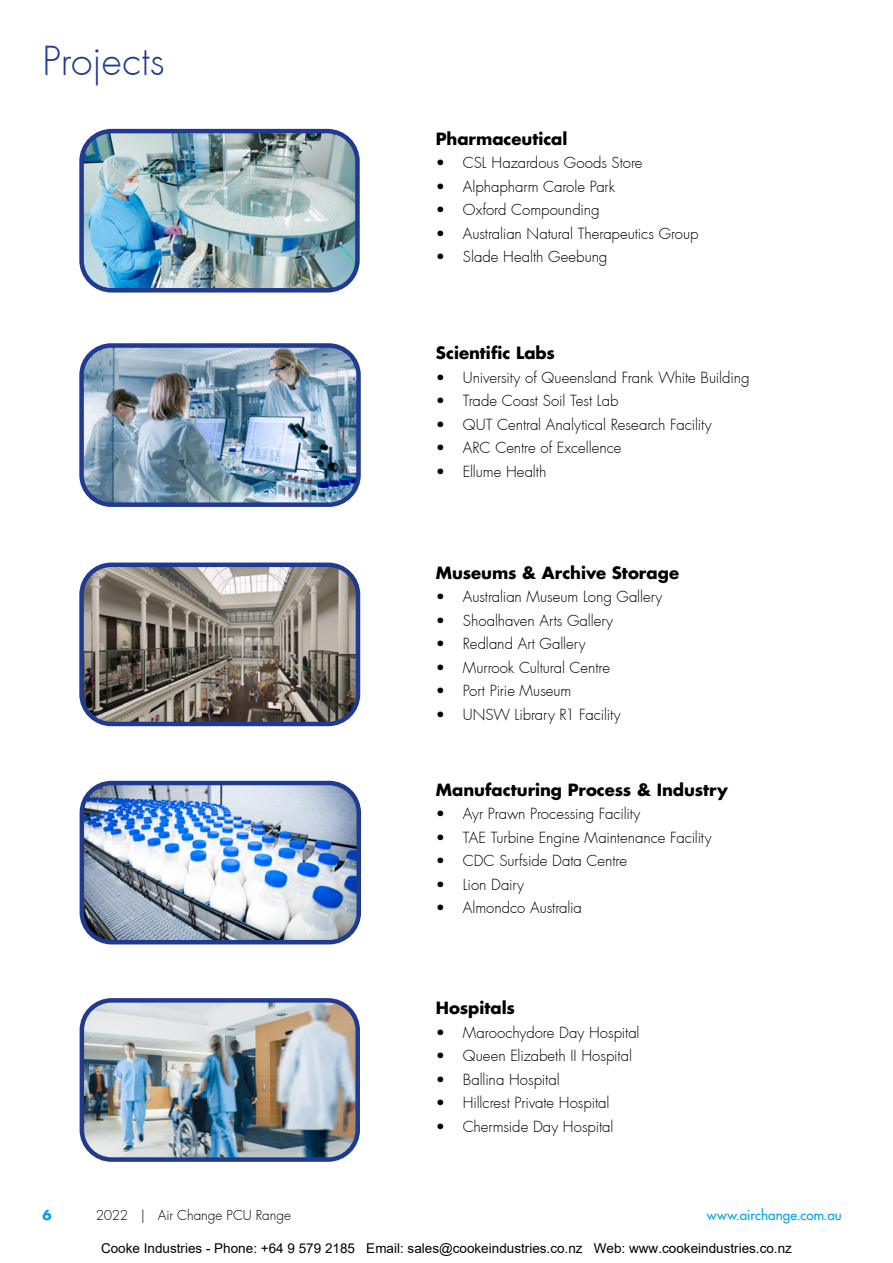
<style>
.page{position:relative;width:893px;height:1263px;background:#fff}
.page>*{position:absolute;margin:0;border:0;box-sizing:border-box;transform-origin:0 0}
.t1{font:300 39px "Futura";letter-spacing:.005em;color:#1f3a8f}
.t2{font:700 16.5px "Futura";color:#000}
.t3{font:300 15px "Futura";letter-spacing:-.005em;color:#000}
.t4{font:13.5px "Arial";color:#000}
.t5{font:300 13.5px "Futura";letter-spacing:-.005em;color:#000}
.t6{font:500 13.5px "Futura";letter-spacing:.005em;color:#00a1e4}
.t7{font:700 13.5px "Futura";color:#00a1e4}
</style>
<div class="page">
<img style="left:84px;top:348px;width:272px;height:154px">
<div style="left:79px;top:343px;width:282px;height:164px;border:4px solid #1f3a8f;border-radius:30px"></div>
<img style="left:85px;top:1003px;width:270px;height:154px">
<div style="left:80px;top:998px;width:280px;height:164px;border:4px solid #1f3a8f;border-radius:30px"></div>
<img style="left:84px;top:567px;width:271px;height:154px">
<div style="left:79px;top:562px;width:281px;height:164px;border:4px solid #1f3a8f;border-radius:30px"></div>
<img style="left:82px;top:786px;width:274px;height:156px">
<div style="left:80px;top:781px;width:281px;height:163px;border:4px solid #1f3a8f;border-radius:30px"></div>
<img style="left:84px;top:134px;width:271px;height:153px">
<div style="left:79px;top:129px;width:281px;height:163px;border:4px solid #1f3a8f;border-radius:30px"></div>
<h1 class="t1" style="left:43px;top:37px;width:124px">Projects</h1>
<p class="t2" style="left:436px;top:128px;width:133px">Pharmaceutical</p>
<p class="t3" style="left:436px;top:154px;width:208px">• CSL Hazardous Goods Store</p>
<p class="t3" style="left:436px;top:177px;width:181px">• Alphapharm Carole Park</p>
<p class="t3" style="left:436px;top:201px;width:165px">• Oxford Compounding</p>
<p class="t3" style="left:436px;top:224px;width:264px">• Australian Natural Therapeutics Group</p>
<p class="t3" style="left:436px;top:248px;width:173px">• Slade Health Geebung</p>
<p class="t2" style="left:436px;top:342px;width:121px">Scientific Labs</p>
<p class="t3" style="left:436px;top:368px;width:315px">• University of Queensland Frank White Building</p>
<p class="t3" style="left:436px;top:392px;width:184px">• Trade Coast Soil Test Lab</p>
<p class="t3" style="left:436px;top:415px;width:277px">• QUT Central Analytical Research Facility</p>
<p class="t3" style="left:436px;top:439px;width:187px">• ARC Centre of Excellence</p>
<p class="t3" style="left:436px;top:462px;width:112px">• Ellume Health</p>
<p class="t2" style="left:436px;top:561px;width:245px">Museums &amp; Archive Storage</p>
<p class="t3" style="left:436px;top:587px;width:228px">• Australian Museum Long Gallery</p>
<p class="t3" style="left:436px;top:611px;width:179px">• Shoalhaven Arts Gallery</p>
<p class="t3" style="left:436px;top:634px;width:151px">• Redland Art Gallery</p>
<p class="t3" style="left:436px;top:658px;width:176px">• Murrook Cultural Centre</p>
<p class="t3" style="left:436px;top:681px;width:137px">• Port Pirie Museum</p>
<p class="t3" style="left:436px;top:705px;width:186px">• UNSW Library R1 Facility</p>
<p class="t2" style="left:436px;top:778px;width:294px">Manufacturing Process &amp; Industry</p>
<p class="t3" style="left:436px;top:805px;width:206px">• Ayr Prawn Processing Facility</p>
<p class="t3" style="left:436px;top:828px;width:277px">• TAE Turbine Engine Maintenance Facility</p>
<p class="t3" style="left:436px;top:852px;width:193px">• CDC Surfside Data Centre</p>
<p class="t3" style="left:436px;top:875px;width:90px">• Lion Dairy</p>
<p class="t3" style="left:436px;top:899px;width:148px">• Almondco Australia</p>
<p class="t2" style="left:436px;top:997px;width:81px">Hospitals</p>
<p class="t3" style="left:436px;top:1023px;width:205px">• Maroochydore Day Hospital</p>
<p class="t3" style="left:436px;top:1046px;width:198px">• Queen Elizabeth II Hospital</p>
<p class="t3" style="left:436px;top:1070px;width:125px">• Ballina Hospital</p>
<p class="t3" style="left:436px;top:1093px;width:175px">• Hillcrest Private Hospital</p>
<p class="t3" style="left:436px;top:1117px;width:179px">• Chermside Day Hospital</p>
<p class="t7" style="left:43px;top:1206px;width:11px">6</p>
<p class="t5" style="left:96px;top:1207px;width:197px">2022 | Air Change PCU Range</p>
<p class="t6" style="left:707px;top:1207px;width:136px">www.airchange.com.au</p>
<p class="t4" style="left:101px;top:1239px;width:692px">Cooke Industries - Phone: +64 9 579 2185 Email: sales@cookeindustries.co.nz Web: www.cookeindustries.co.nz</p>
</div>
